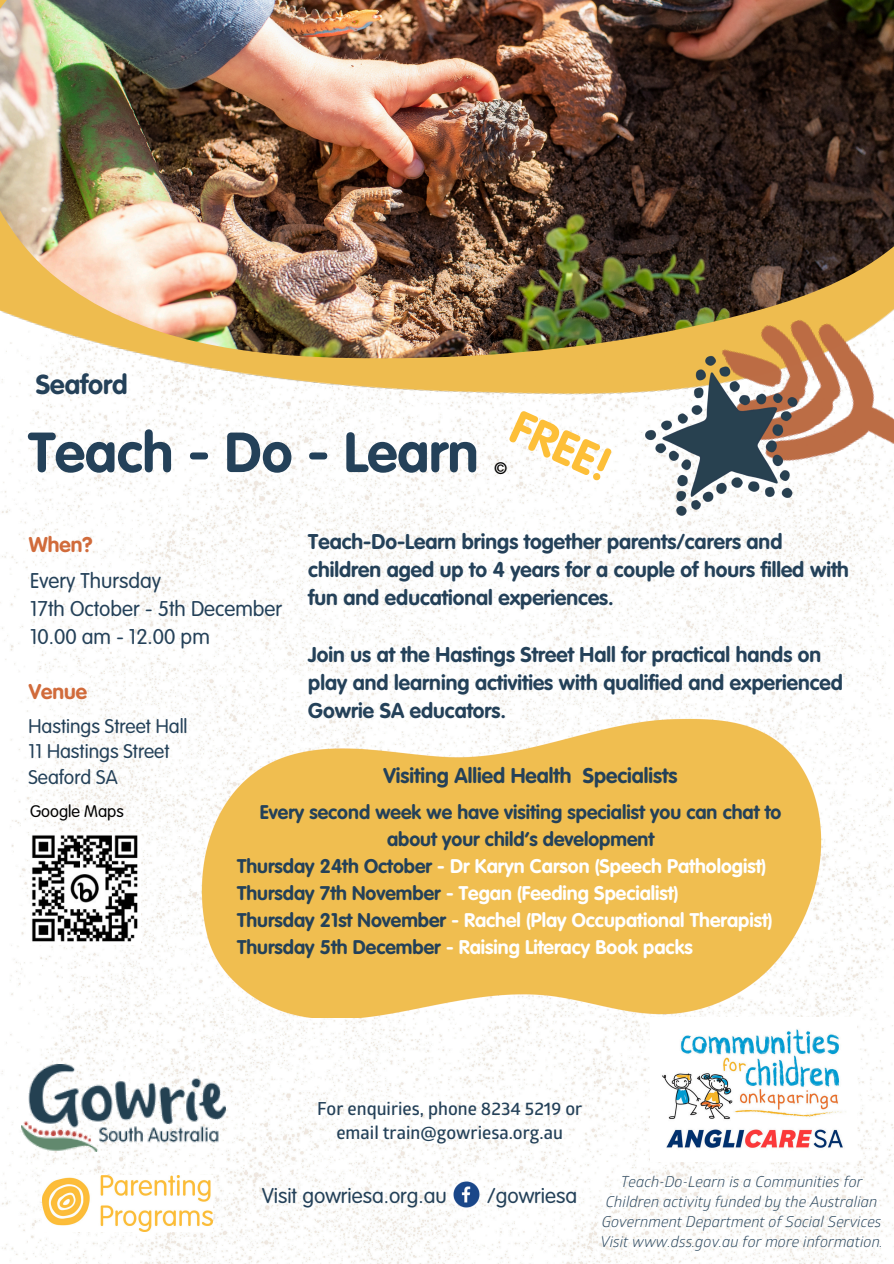
<style>
.page{position:relative;width:894px;height:1264px;background:#fff}
.page>*{position:absolute;margin:0;border:0;box-sizing:border-box;transform-origin:0 0}
.t1{font:700 55.5px "VAG Rounded Std";color:#244159}
.t2{font:700 46.5px "VAG Rounded Std";color:#fdbf38}
.t3{font:700 27px "VAG Rounded Std";color:#244159}
.t4{font:700 21px/28.2px "VAG Rounded Std";color:#244159}
.t5{font:300 21px/28.2px "VAG Rounded Std";color:#244159}
.t6{font:700 21px "VAG Rounded Std";color:#d16b3b}
.t7{font:700 19.5px "VAG Rounded Std";color:#fff}
.t8{font:700 19.5px "VAG Rounded Std";color:#244159}
.t9{font:300 19.5px/25.8px "VAG Rounded Std";color:#244159}
.t10{font:600 18px/23.7px "Glober";color:#244159;text-align:center}
.t11{font:300 16.5px "VAG Rounded Std";color:#000}
.t12{font:italic 15px/20.2px "Glober";color:#244159;text-align:center}
.s1{color:#244159}
</style>
<div class="page">
<img style="left:0;top:496px;width:893px;height:767px">
<img style="left:42px;top:1175px;width:170px;height:55px">
<img style="left:22px;top:1064px;width:203px;height:87px">
<img style="left:446px;top:1174px;width:40px;height:40px">
<img style="left:650px;top:1017px;width:205px;height:144px">
<img style="left:30px;top:833px;width:110px;height:111px">
<img style="left:2px;top:358px;width:623px;height:138px">
<img style="left:0;top:0;width:893px;height:358px">
<img style="left:193px;top:700px;width:644px;height:317px">
<img style="left:689px;top:271px;width:204px;height:245px">
<img style="left:625px;top:338px;width:197px;height:197px">
<p class="t3" style="left:36px;top:373px;width:93px">Seaford</p>
<p class="t1" style="left:28px;top:429px;width:451px">Teach - Do - Learn</p>
<p class="t2" style="left:521px;top:407px;width:107px;rotate:24deg">FREE!</p>
<p class="t11" style="left:494px;top:461px;width:15px">©</p>
<h4 class="t6" style="left:29px;top:536px;width:65px">When?</h4>
<p class="t5" style="left:30px;top:568px;width:253px">Every Thursday<br>17th October - 5th December<br>10.00 am - 12.00 pm</p>
<h4 class="t6" style="left:29px;top:683px;width:60px">Venue</h4>
<p class="t9" style="left:28px;top:714px;width:160px">Hastings Street Hall<br>11 Hastings Street<br>Seaford SA</p>
<h4 class="t4" style="left:308px;top:529px;width:542px">Teach-Do-Learn brings together parents/carers and children aged up to 4 years for a couple of hours filled with fun and educational experiences.</h4>
<h5 class="t4" style="left:308px;top:642px;width:536px">Join us at the Hastings Street Hall for practical hands on play and learning activities with qualified and experienced<br>Gowrie SA educators.</h5>
<p class="t4" style="left:383px;top:763px;width:295px">Visiting Allied Health Specialists</p>
<h5 class="t11" style="left:30px;top:804px;width:95px">Google Maps</h5>
<h4 class="t8" style="left:260px;top:804px;width:523px">Every second week we have visiting specialist you can chat to</h4>
<h4 class="t8" style="left:387px;top:831px;width:268px">about your child’s development</h4>
<h4 class="t7" style="left:237px;top:858px;width:530px"><span class="s1">Thursday 24th October</span> - Dr Karyn Carson (Speech Pathologist)</h4>
<h4 class="t7" style="left:237px;top:885px;width:443px"><span class="s1">Thursday 7th November</span> - Tegan (Feeding Specialist)</h4>
<h4 class="t7" style="left:237px;top:912px;width:537px"><span class="s1">Thursday 21st November</span> - Rachel (Play Occupational Therapist)</h4>
<h4 class="t7" style="left:237px;top:939px;width:457px"><span class="s1">Thursday 5th December</span> - Raising Literacy Book packs</h4>
<h5 class="t10" style="left:317px;top:1098px;width:267px">For enquiries, phone 8234 5219 or email train@gowriesa.org.au</h5>
<p class="t5" style="left:262px;top:1183px;width:186px">Visit gowriesa.org.au</p>
<h4 class="t5" style="left:487px;top:1183px;width:91px">/gowriesa</h4>
<h5 class="t12" style="left:601px;top:1172px;width:281px">Teach-Do-Learn is a Communities for<br>Children activity funded by the Australian<br>Government Department of Social Services</h5>
<h6 class="t12" style="left:600px;top:1233px;width:284px">Visit www.dss.gov.au for more information.</h6>
</div>
